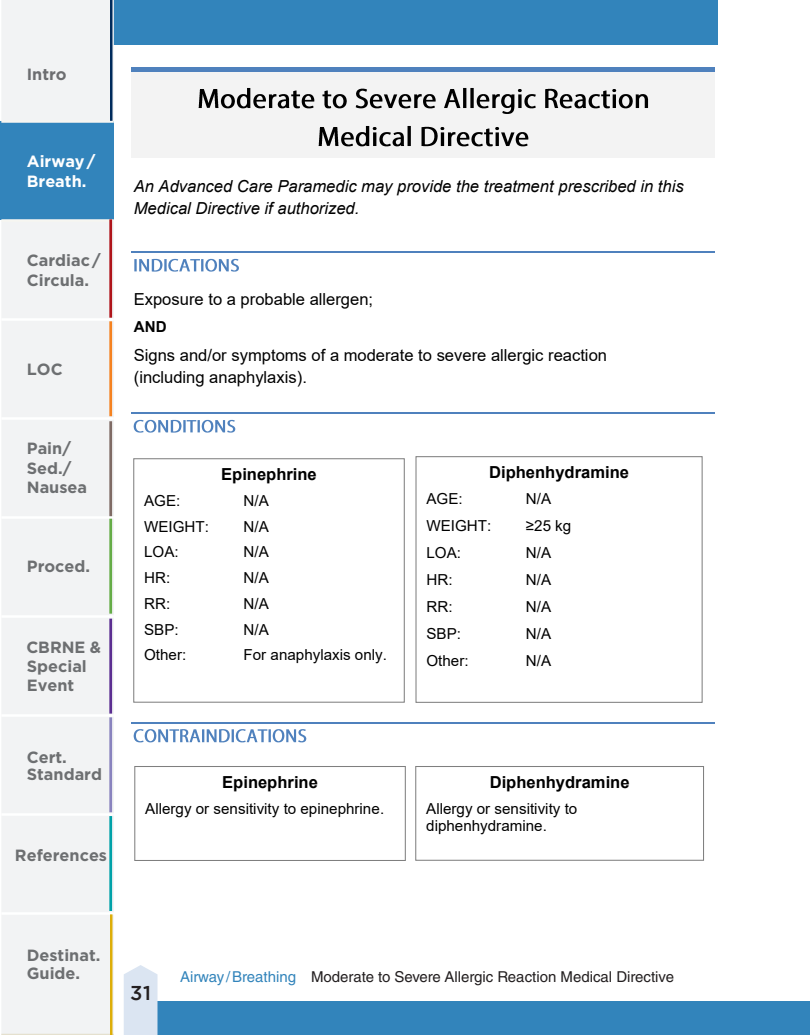
<style>
.page{position:relative;width:810px;height:1035px;background:#fff}
.page>*{position:absolute;margin:0;border:0;box-sizing:border-box;transform-origin:0 0}
.t1{font:500 20px "Gotham";color:#231f20}
.t2{font:16.5px/22px "Arial";color:#000}
.t3{font:italic 16.5px/22px "Arial";color:#000}
.t4{font:700 16.5px "Arial";color:#000}
.t5{font:700 16.25px/19.5px "Gotham";color:#6d6f71}
.t6{font:700 16.25px/19.5px "Gotham";color:#fff}
.t7{font:700 16.25px "Gotham";color:#6c6d70}
.t8{font:15.25px/17.5px "Arial";color:#000}
.t9{font:700 15.25px "Arial";color:#000}
.t10{font:15px "Helvetica LT Std";color:#231f20}
.s1{color:#3284bb}
</style>
<div class="page">
<div style="left:111px;top:0;width:607px;height:45px;background:#3284bb"></div>
<div style="left:132px;top:1001px;width:678px;height:34px;background:#3284bb"></div>
<svg style="left:124px;top:965px;width:34px;height:70px;background:#dce6f2"></svg>
<div style="left:1px;top:0;width:113px;height:1034px;background:#f2f3f4"></div>
<div style="left:0;top:122px;width:114px;height:99px;background:#3284bb"></div>
<hr style="left:1px;top:1034px;width:113px;height:1px;background:#e5e0ce">
<hr style="left:1px;top:219px;width:113px;height:3px;background:#f7f6f1">
<hr style="left:1px;top:120px;width:113px;height:3px;background:#f7f6f1">
<hr style="left:1px;top:912px;width:113px;height:3px;background:#fff">
<hr style="left:1px;top:813px;width:113px;height:3px;background:#fff">
<hr style="left:1px;top:714px;width:113px;height:3px;background:#fff">
<hr style="left:1px;top:615px;width:113px;height:3px;background:#fff">
<hr style="left:1px;top:516px;width:113px;height:3px;background:#fff">
<hr style="left:1px;top:417px;width:113px;height:3px;background:#fff">
<hr style="left:1px;top:318px;width:113px;height:3px;background:#fff">
<hr style="left:109px;top:219px;width:3px;height:99px;background:#af141a">
<hr style="left:110px;top:0;width:2px;height:121px;background:#002b5c">
<hr style="left:109px;top:321px;width:3px;height:95px;background:#f58220">
<hr style="left:109px;top:421px;width:3px;height:95px;background:#7f6b65">
<hr style="left:109px;top:519px;width:3px;height:95px;background:#65ac47">
<hr style="left:109px;top:619px;width:3px;height:95px;background:#5b2e91">
<hr style="left:109px;top:717px;width:3px;height:95px;background:#8983be">
<hr style="left:109px;top:816px;width:3px;height:95px;background:#00a1a8">
<hr style="left:110px;top:914px;width:2px;height:121px;background:#ddae09">
<div style="left:132px;top:72px;width:583px;height:47px;background:#f3f3f3"></div>
<img style="left:198px;top:88px;width:451px;height:26px">
<hr style="left:132px;top:68px;width:583px;height:4px;background:#4f81bd">
<div style="left:132px;top:119px;width:583px;height:39px;background:#f3f3f3"></div>
<img style="left:318px;top:126px;width:211px;height:21px">
<img style="left:134px;top:258px;width:105px;height:14px">
<hr style="left:132px;top:252px;width:583px;height:1px;background:#4f81bd">
<img style="left:134px;top:419px;width:102px;height:14px">
<hr style="left:132px;top:413px;width:583px;height:1px;background:#4f81bd">
<img style="left:134px;top:729px;width:173px;height:14px">
<hr style="left:132px;top:722px;width:583px;height:1px;background:#4f81bd">
<div style="left:133px;top:458px;width:272px;height:245px;border:1px solid #7f7f7f"></div>
<div style="left:415px;top:456px;width:288px;height:247px;border:1px solid #7f7f7f"></div>
<div style="left:134px;top:766px;width:272px;height:95px;border:1px solid #7f7f7f"></div>
<div style="left:415px;top:766px;width:289px;height:95px;border:1px solid #7f7f7f"></div>
<p class="t7" style="left:27px;top:65px;width:41px">Intro</p>
<p class="t6" style="left:27px;top:151px;width:70px">Airway /<br>Breath.</p>
<p class="t5" style="left:27px;top:250px;width:75px">Cardiac /<br>Circula.</p>
<p class="t5" style="left:27px;top:359px;width:37px">LOC</p>
<p class="t5" style="left:27px;top:439px;width:62px">Pain/<br>Sed./<br>Nausea</p>
<p class="t5" style="left:27px;top:556px;width:65px">Proced.</p>
<p class="t5" style="left:26px;top:637px;width:76px">CBRNE &amp;<br>Special<br>Event</p>
<p class="t5" style="left:27px;top:748px;width:77px;line-height:17px">Cert.<br>Standard</p>
<p class="t5" style="left:15px;top:845px;width:94px">References</p>
<p class="t3" style="left:134px;top:175px;width:551px">An Advanced Care Paramedic may provide the treatment prescribed in this<br>Medical Directive if authorized.</p>
<p class="t2" style="left:134px;top:288px;width:241px">Exposure to a probable allergen;</p>
<p class="t9" style="left:134px;top:316px;width:34px">AND</p>
<p class="t2" style="left:134px;top:344px;width:475px">Signs and/or symptoms of a moderate to severe allergic reaction (including anaphylaxis).</p>
<p class="t4" style="left:221px;top:462px;width:97px">Epinephrine</p>
<p class="t8" style="left:144px;top:492px;width:38px">AGE:</p>
<p class="t8" style="left:244px;top:492px;width:27px">N/A</p>
<p class="t8" style="left:144px;top:517px;width:66px">WEIGHT:</p>
<p class="t8" style="left:244px;top:517px;width:27px">N/A</p>
<p class="t8" style="left:144px;top:543px;width:36px">LOA:</p>
<p class="t8" style="left:244px;top:543px;width:27px">N/A</p>
<p class="t8" style="left:144px;top:569px;width:28px">HR:</p>
<p class="t8" style="left:244px;top:569px;width:27px">N/A</p>
<p class="t8" style="left:144px;top:595px;width:28px">RR:</p>
<p class="t8" style="left:244px;top:595px;width:27px">N/A</p>
<p class="t8" style="left:144px;top:620px;width:36px">SBP:</p>
<p class="t8" style="left:244px;top:620px;width:27px">N/A</p>
<p class="t8" style="left:144px;top:646px;width:44px">Other:</p>
<p class="t8" style="left:244px;top:646px;width:145px">For anaphylaxis only.</p>
<p class="t4" style="left:489px;top:460px;width:141px">Diphenhydramine</p>
<p class="t8" style="left:427px;top:490px;width:38px">AGE:</p>
<p class="t8" style="left:526px;top:490px;width:27px">N/A</p>
<p class="t8" style="left:426px;top:517px;width:66px">WEIGHT:</p>
<p class="t8" style="left:526px;top:517px;width:47px">≥25 kg</p>
<p class="t8" style="left:427px;top:544px;width:36px">LOA:</p>
<p class="t8" style="left:526px;top:544px;width:27px">N/A</p>
<p class="t8" style="left:426px;top:571px;width:28px">HR:</p>
<p class="t8" style="left:526px;top:571px;width:27px">N/A</p>
<p class="t8" style="left:426px;top:598px;width:28px">RR:</p>
<p class="t8" style="left:526px;top:598px;width:27px">N/A</p>
<p class="t8" style="left:426px;top:625px;width:36px">SBP:</p>
<p class="t8" style="left:526px;top:625px;width:27px">N/A</p>
<p class="t8" style="left:426px;top:652px;width:44px">Other:</p>
<p class="t8" style="left:526px;top:652px;width:27px">N/A</p>
<p class="t4" style="left:222px;top:770px;width:97px">Epinephrine</p>
<p class="t8" style="left:145px;top:800px;width:241px">Allergy or sensitivity to epinephrine.</p>
<p class="t4" style="left:490px;top:770px;width:141px">Diphenhydramine</p>
<p class="t8" style="left:426px;top:799px;width:153px">Allergy or sensitivity to diphenhydramine.</p>
<p class="t5" style="left:27px;top:946px;width:75px;line-height:18px">Destinat.<br>Guide.</p>
<h1 class="t1" style="left:130px;top:981px;width:22px">31</h1>
<p class="t10" style="left:180px;top:968px;width:496px"><span class="s1">Airway /Breathing</span> Moderate to Severe Allergic Reaction Medical Directive</p>
</div>
